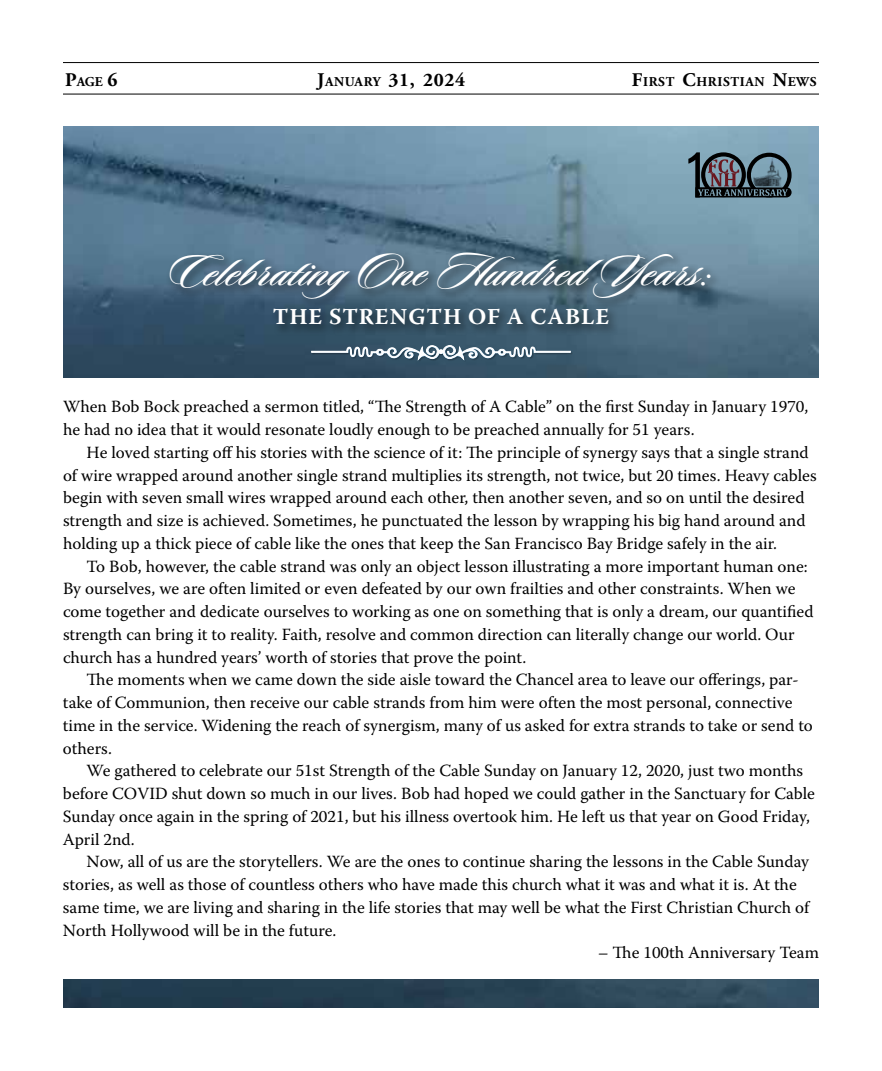
<style>
.page{position:relative;width:882px;height:1071px;background:#fff}
.page>*{position:absolute;margin:0;border:0;box-sizing:border-box;transform-origin:0 0}
.t1{font:47.95px "Sloop Script Bold One";color:#fff}
.t2{font:700 22.75px "Warnock Pro";letter-spacing:.04em;color:#fff}
.t3{font:700 19.25px "Adobe Garamond Pro";letter-spacing:.03em;color:#000}
.t4{font:17.15px/22.8px "Warnock Pro";color:#000}
.t5{font:700 13.47px "Adobe Garamond Pro";letter-spacing:.045em;color:#000}
.s1{font-size:19.25px}
.s2{font-size:13.47px}
</style>
<div class="page">
<hr style="left:63px;top:94px;width:756px;height:1px;background:#000">
<hr style="left:63px;top:62px;width:756px;height:1px;background:#000">
<img style="left:63px;top:126px;width:756px;height:252px">
<img style="left:63px;top:979px;width:756px;height:29px">
<div style="left:311px;top:345px;width:262px;height:17px;background:#000;opacity:.3"></div>
<svg style="left:311px;top:345px;width:260px;height:16px"></svg>
<div style="left:165px;top:248px;width:557px;height:88px;background:#000;opacity:.3"></div>
<p class="t5" style="left:65px;top:73px;width:54px"><span class="s1">P</span>AGE <span class="s1">6</span></p>
<p class="t3" style="left:317px;top:68px;width:149px">J<span class="s2">ANUARY</span> 31, 2024</p>
<p class="t5" style="left:632px;top:73px;width:186px"><span class="s1">F</span>IRST <span class="s1">C</span>HRISTIAN <span class="s1">N</span>EWS</p>
<h1 class="t1" style="left:169px;top:246px;width:545px">CelebratingOne Hundred Years:</h1>
<h2 class="t2" style="left:273px;top:303px;width:338px">THE STRENGTH OF A CABLE</h2>
<p class="t4" style="left:63px;top:395px;width:747px">When Bob Bock preached a sermon titled, “The Strength of A Cable” on the first Sunday in January 1970, he had no idea that it would resonate loudly enough to be preached annually for 51 years.</p>
<p class="t4" style="left:63px;top:441px;width:755px;text-indent:24px">He loved starting off his stories with the science of it: The principle of synergy says that a single strand of wire wrapped around another single strand multiplies its strength, not twice, but 20 times. Heavy cables begin with seven small wires wrapped around each other, then another seven, and so on until the desired strength and size is achieved. Sometimes, he punctuated the lesson by wrapping his big hand around and holding up a thick piece of cable like the ones that keep the San Francisco Bay Bridge safely in the air.</p>
<p class="t4" style="left:63px;top:554px;width:752px;text-indent:24px">To Bob, however, the cable strand was only an object lesson illustrating a more important human one:<br>By ourselves, we are often limited or even defeated by our own frailties and other constraints. When we come together and dedicate ourselves to working as one on something that is only a dream, our quantified strength can bring it to reality. Faith, resolve and common direction can literally change our world. Our church has a hundred years’ worth of stories that prove the point.</p>
<p class="t4" style="left:63px;top:668px;width:751px;text-indent:24px">The moments when we came down the side aisle toward the Chancel area to leave our offerings, par&shy;take of Communion, then receive our cable strands from him were often the most personal, connective time in the service. Widening the reach of synergism, many of us asked for extra strands to take or send to others.</p>
<p class="t4" style="left:63px;top:759px;width:754px;text-indent:24px">We gathered to celebrate our 51st Strength of the Cable Sunday on January 12, 2020, just two months before COVID shut down so much in our lives. Bob had hoped we could gather in the Sanctuary for Cable Sunday once again in the spring of 2021, but his illness overtook him. He left us that year on Good Friday, April 2nd.</p>
<p class="t4" style="left:63px;top:850px;width:749px;text-indent:24px">Now, all of us are the storytellers. We are the ones to continue sharing the lessons in the Cable Sunday stories, as well as those of countless others who have made this church what it was and what it is. At the same time, we are living and sharing in the life stories that may well be what the First Christian Church of North Hollywood will be in the future.</p>
<p class="t4" style="left:598px;top:941px;width:222px">– The 100th Anniversary Team</p>
</div>
